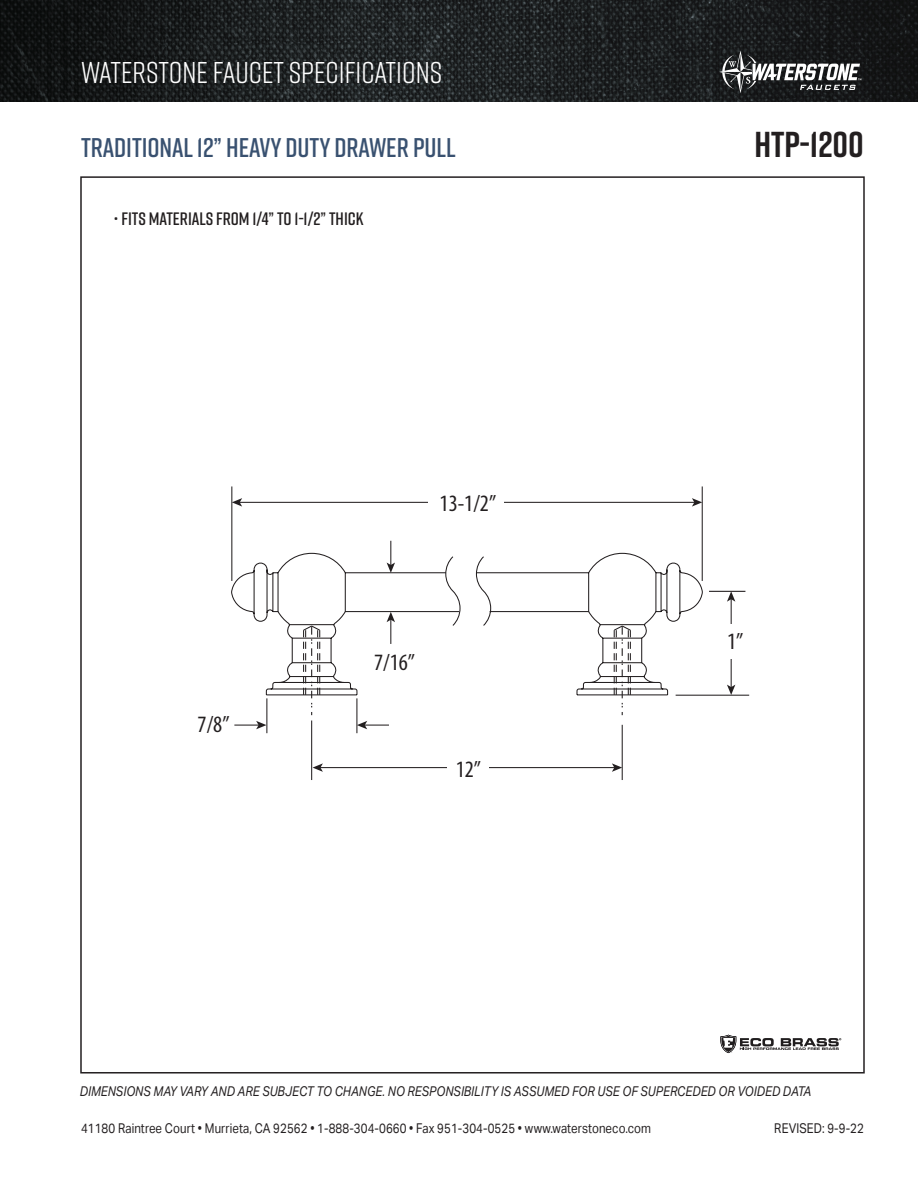
<style>
.page{position:relative;width:918px;height:1188px;background:#fff}
.page>*{position:absolute;margin:0;border:0;box-sizing:border-box;transform-origin:0 0}
.t1{font:700 36px "Rift";color:#231f20}
.t2{font:30px "Rift";color:#fff}
.t3{font:600 27px "Rift";letter-spacing:-.005em;color:#395170}
.t4{font:condensed 23.55px "Myriad Pro";color:#231f20}
.t5{font:600 18px "Rift";color:#231f20}
.t6{font:italic 700 condensed 14.55px "Myriad Pro";color:#231f20}
.t7{font:13.5px "Aktiv Grotesk";letter-spacing:.01em;color:#231f20;scale:.85 1}
.t8{font:italic 13.5px "Aktiv Grotesk";letter-spacing:.01em;color:#231f20;scale:.85 1}
</style>
<div class="page">
<img style="left:0;top:0;width:918px;height:101px">
<svg style="left:719px;top:51px;width:142px;height:42px"></svg>
<svg style="left:720px;top:1035px;width:121px;height:18px"></svg>
<svg style="left:232px;top:486px;width:518px;height:294px"></svg>
<div style="left:717px;top:624px;width:28px;height:35px;background:#fff"></div>
<hr style="left:311px;top:721px;width:1px;height:59px;background:#231f20">
<hr style="left:622px;top:725px;width:1px;height:55px;background:#231f20">
<hr style="left:320px;top:767px;width:295px;height:1px;background:#231f20">
<svg style="left:612px;top:763px;width:10px;height:9px"></svg>
<svg style="left:313px;top:763px;width:10px;height:9px"></svg>
<div style="left:448px;top:755px;width:41px;height:29px;background:#fff"></div>
<hr style="left:266px;top:698px;width:1px;height:35px;background:#231f20">
<hr style="left:356px;top:698px;width:1px;height:35px;background:#231f20">
<svg style="left:234px;top:721px;width:32px;height:8px"></svg>
<svg style="left:357px;top:721px;width:32px;height:8px"></svg>
<div style="left:208px;top:740px;width:48px;height:29px;background:#fff"></div>
<svg style="left:387px;top:541px;width:8px;height:11px"></svg>
<div style="left:373px;top:691px;width:47px;height:29px;background:#fff"></div>
<hr style="left:702px;top:486px;width:1px;height:95px;background:#231f20">
<hr style="left:231px;top:486px;width:1px;height:95px;background:#231f20">
<hr style="left:239px;top:502px;width:456px;height:1px;background:#231f20">
<svg style="left:692px;top:498px;width:10px;height:9px"></svg>
<svg style="left:232px;top:498px;width:10px;height:9px"></svg>
<div style="left:428px;top:490px;width:75px;height:29px;background:#fff"></div>
<svg style="left:231px;top:552px;width:473px;height:144px"></svg>
<svg style="left:302px;top:612px;width:330px;height:103px"></svg>
<h2 class="t2" style="left:81px;top:51px;width:363px">WATERSTONE FAUCET SPECIFICATIONS</h2>
<p class="t3" style="left:81px;top:128px;width:376px">TRADITIONAL 12” HEAVY DUTY DRAWER PULL</p>
<p class="t1" style="left:754px;top:119px;width:111px">HTP-1200</p>
<p class="t5" style="left:113px;top:206px;width:252px">• FITS MATERIALS FROM 1/4” TO 1-1/2” THICK</p>
<p class="t4" style="left:198px;top:710px;width:33px">7/8”</p>
<p class="t4" style="left:440px;top:489px;width:58px">13-1/2”</p>
<p class="t4" style="left:374px;top:648px;width:42px">7/16”</p>
<p class="t4" style="left:456px;top:755px;width:27px">12”</p>
<p class="t4" style="left:727px;top:627px;width:18px">1”</p>
<p class="t6" style="left:167px;top:1079px;width:614px">DIMENSIONS MAY VARY AND ARE SUBJECT TO CHANGE. NO RESPONSIBILITY IS ASSUMED FOR USE OF SUPERCEDED OR VOIDED DATA</p>
<p class="t8" style="left:80px;top:1083px;width:862px">DIMENSIONS MAY VARY AND ARE SUBJECT TO CHANGE. NO RESPONSIBILITY IS ASSUMED FOR USE OF SUPERCEDED OR VOIDED DATA</p>
<p class="t7" style="left:81px;top:1120px;width:672px">41180 Raintree Court • Murrieta, CA 92562 • 1-888-304-0660 • Fax 951-304-0525 • www.waterstoneco.com</p>
<p class="t7" style="left:774px;top:1121px;width:107px">REVISED: 9-9-22</p>
</div>
